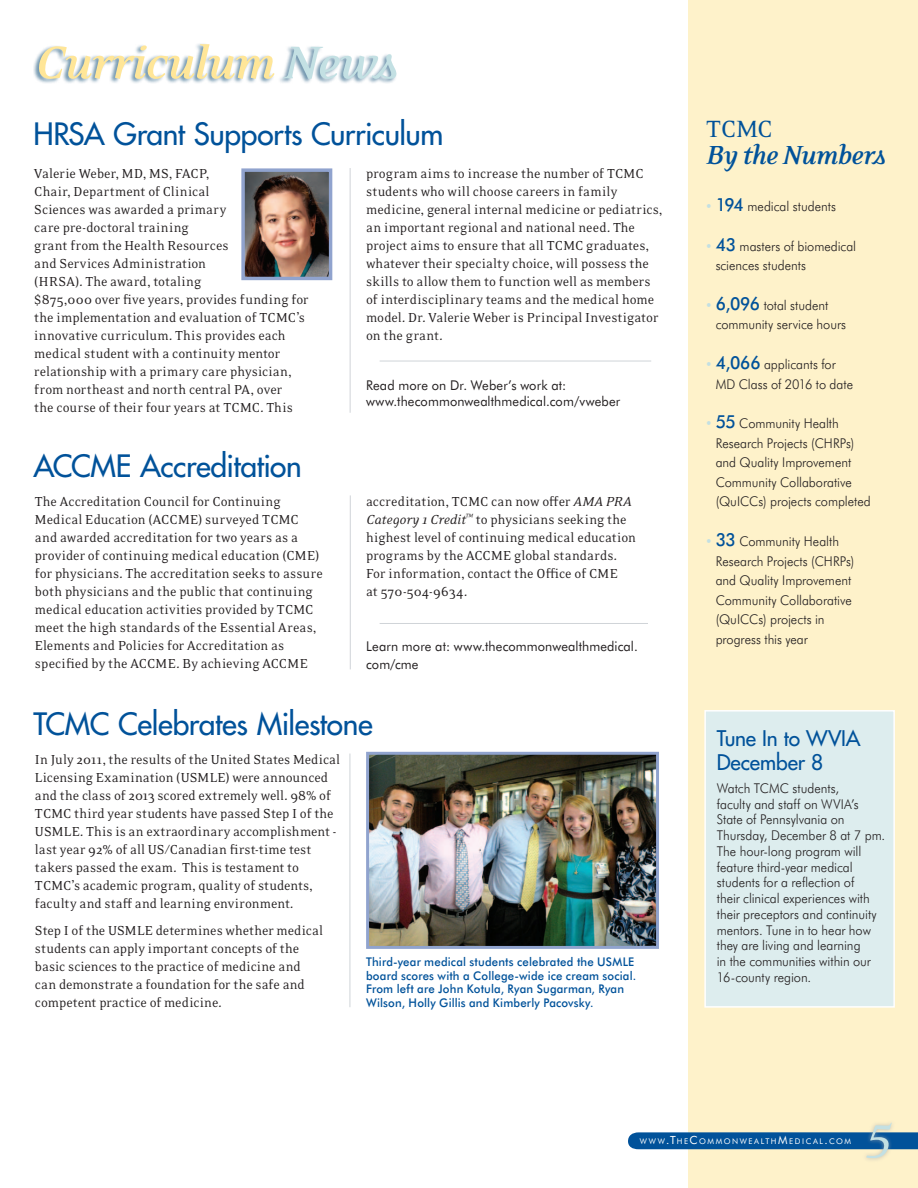
<style>
.page{position:relative;width:918px;height:1188px;background:#fff}
.page>*{position:absolute;margin:0;border:0;box-sizing:border-box;transform-origin:0 0}
.t1{font:italic 700 52.5px "Eidetic Neo";letter-spacing:-.025em;color:#ffe698}
.t2{font:italic 52.5px "Eidetic Neo";color:#c3e0e3}
.t3{font:30px "Futura";letter-spacing:-.015em;color:#01529a}
.t4{font:italic 700 30px "Eidetic Neo";letter-spacing:-.02em;color:#01529a;scale:.95 1}
.t5{font:27px "Eidetic Neo";color:#01529a}
.t6{font:21px/24px "Futura";letter-spacing:-.01em;color:#01529a}
.t7{font:15px/18px "Eidetic Neo";letter-spacing:.005em;color:#231f20;scale:.95 1}
.t8{font:300 13.5px/19.5px "Futura BT";color:#231f20;scale:.95 1}
.t9{font:13.5px/16.5px "Futura BT";letter-spacing:.01em;color:#231f20;scale:.95 1}
.t10{font:500 12px/13.5px "Futura BT";letter-spacing:.015em;color:#01529a;scale:.95 1}
.t11{font:7.8px "Futura BT";letter-spacing:.195em;color:#fff}
.s1{color:#c3e0e3}
.s2{font-style:italic}
.s3{font-weight:500;font-size:18px;color:#01529a}
.s4{font-size:11.25px}
</style>
<div class="page">
<div style="left:685px;top:0;width:233px;height:1188px;background:#fef2ca"></div>
<div style="left:0;top:0;width:687px;height:1188px;background:#fff"></div>
<div style="left:628px;top:1132px;width:290px;height:17px;background:#01529a"></div>
<div style="left:862px;top:1119px;width:34px;height:43px;background:#a8a9ad;opacity:.75"></div>
<hr style="left:350px;top:168px;width:1px;height:245px;background:#d0d4d8">
<hr style="left:350px;top:495px;width:1px;height:174px;background:#d0d4d8">
<hr style="left:350px;top:754px;width:1px;height:253px;background:#d0d4d8">
<div style="left:33px;top:43px;width:364px;height:41px;background:#00436e;opacity:.55"></div>
<img style="left:245px;top:172px;width:83px;height:104px">
<div style="left:241px;top:168px;width:91px;height:112px;border:3px solid #90a3ce"></div>
<hr style="left:380px;top:361px;width:271px;height:1px;background:#d0d4d8">
<hr style="left:380px;top:623px;width:268px;height:1px;background:#d0d4d8">
<img style="left:370px;top:756px;width:285px;height:189px">
<div style="left:366px;top:752px;width:293px;height:197px;border:3px solid #90a3ce"></div>
<div style="left:704px;top:710px;width:191px;height:298px;background:#ddedee;border:2px solid #fff"></div>
<h1 class="t1" style="left:35px;top:35px;width:365px">Curriculum <span class="s1">News</span></h1>
<h2 class="t3" style="left:33px;top:115px;width:411px">HRSA Grant Supports Curriculum</h2>
<p class="t7" style="left:34px;top:165px;width:290px">Valerie Weber, MD, MS, FACP,<br>Chair, Department of Clinical<br>Sciences was awarded a primary<br>care pre-doctoral training<br>grant from the Health Resources<br>and Services Administration<br>(HRSA). The award, totaling<br>$875,000 over five years, provides funding for the implementation and evaluation of TCMC’s innovative curriculum. This provides each medical student with a continuity mentor relationship with a primary care physician, from northeast and north central PA, over<br>the course of their four years at TCMC. This</p>
<h2 class="t3" style="left:33px;top:447px;width:270px">ACCME Accreditation</h2>
<p class="t7" style="left:35px;top:493px;width:304px">The Accreditation Council for Continuing Medical Education (ACCME) surveyed TCMC and awarded accreditation for two years as a provider of continuing medical education (CME) for physicians. The accreditation seeks to assure both physicians and the public that continuing medical education activities provided by TCMC meet the high standards of the Essential Areas, Elements and Policies for Accreditation as specified by the ACCME. By achieving ACCME</p>
<p class="t7" style="left:366px;top:165px;width:313px">program aims to increase the number of TCMC students who will choose careers in family medicine, general internal medicine or pediatrics, an important regional and national need. The project aims to ensure that all TCMC graduates, whatever their specialty choice, will possess the skills to allow them to function well as members of interdisciplinary teams and the medical home model. Dr. Valerie Weber is Principal Investigator on the grant.</p>
<p class="t9" style="left:366px;top:377px;width:269px">Read more on Dr. Weber’s work at: www.thecommonwealthmedical.com/vweber</p>
<p class="t7" style="left:366px;top:493px;width:286px">accreditation, TCMC can now offer <span class="s2">AMA PRA Category 1 Credit</span><sup>™</sup> to physicians seeking the highest level of continuing medical education programs by the ACCME global standards.<br>For information, contact the Office of CME<br>at 570-504-9634.</p>
<p class="t9" style="left:366px;top:637px;width:287px;line-height:18px">Learn more at: www.thecommonwealthmedical. com/cme</p>
<h2 class="t3" style="left:33px;top:705px;width:341px">TCMC Celebrates Milestone</h2>
<p class="t7" style="left:35px;top:751px;width:323px">In July 2011, the results of the United States Medical Licensing Examination (USMLE) were announced and the class of 2013 scored extremely well. 98% of TCMC third year students have passed Step I of the USMLE. This is an extraordinary accomplishment - last year 92% of all US/Canadian first-time test takers passed the exam. This is testament to TCMC’s academic program, quality of students, faculty and staff and learning environment.</p>
<p class="t7" style="left:35px;top:922px;width:305px">Step I of the USMLE determines whether medical students can apply important concepts of the basic sciences to the practice of medicine and can demonstrate a foundation for the safe and competent practice of medicine.</p>
<p class="t10" style="left:366px;top:955px;width:286px">Third-year medical students celebrated the USMLE board scores with a College-wide ice cream social.<br>From left are John Kotula, Ryan Sugarman, Ryan Wilson, Holly Gillis and Kimberly Pacovsky.</p>
<h3 class="t5" style="left:706px;top:116px;width:68px">TCMC</h3>
<h2 class="t4" style="left:706px;top:140px;width:191px">By the Numbers</h2>
<p class="t8" style="left:705px;top:196px;width:139px"><span class="s1">•</span> <span class="s3">194</span> medical students</p>
<p class="t8" style="left:716px;top:236px;width:149px;text-indent:-10px"><span class="s1">•</span> <span class="s3">43</span> masters of biomedical sciences students</p>
<p class="t8" style="left:716px;top:295px;width:139px;text-indent:-11px"><span class="s1">•</span> <span class="s3">6,096</span> total student community service hours</p>
<p class="t8" style="left:716px;top:354px;width:146px;text-indent:-11px"><span class="s1">•</span> <span class="s3">4,066</span> applicants for<br>MD Class of 2016 to date</p>
<p class="t8" style="left:716px;top:414px;width:165px;text-indent:-11px"><span class="s1">•</span> <span class="s3">55</span> Community Health<br>Research Projects (CHRPs) and Quality Improvement<br>Community Collaborative (QuICCs) projects completed</p>
<p class="t8" style="left:716px;top:531px;width:147px;text-indent:-11px"><span class="s1">•</span> <span class="s3">33</span> Community Health<br>Research Projects (CHRPs) and Quality Improvement<br>Community Collaborative (QuICCs) projects in progress this year</p>
<h3 class="t6" style="left:717px;top:726px;width:145px">Tune In to WVIA<br>December 8</h3>
<p class="t8" style="left:717px;top:780px;width:179px;line-height:15.8px">Watch TCMC students,<br>faculty and staff on WVIA’s<br>State of Pennsylvania on<br>Thursday, December 8 at 7 pm.<br>The hour-long program will feature third-year medical students for a reflection of<br>their clinical experiences with their preceptors and continuity mentors. Tune in to hear how they are living and learning<br>in the communities within our<br>16-county region.</p>
<p class="t11" style="left:640px;top:1137px;width:213px">WWW<span class="s4">.T</span>HE<span class="s4">C</span>OMMONWEALTH<span class="s4">M</span>EDIC AL<span class="s4">.</span>COM</p>
<h1 class="t2" style="left:867px;top:1105px;width:27px">5</h1>
</div>
